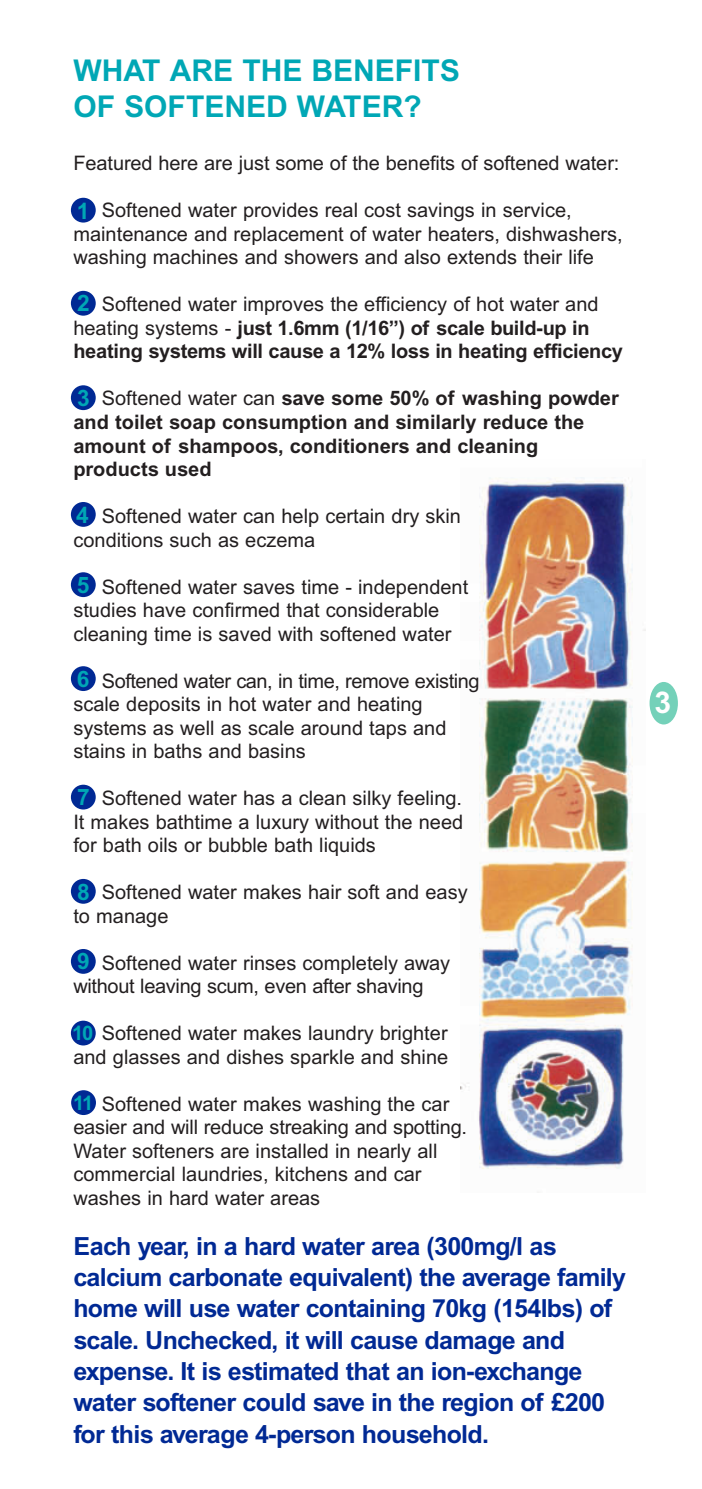
<style>
.page{position:relative;width:702px;height:1489px;background:#fff}
.page>*{position:absolute;margin:0;border:0;box-sizing:border-box;transform-origin:0 0}
.t1{font:700 30px/36px "Arial";color:#00a7b5}
.t2{font:700 30px "Arial";color:#fff}
.t3{font:700 25px/31.2px "Arial";letter-spacing:-.03em;color:#002994}
.t4{font:700 22.75px "Arial";color:#00a7b5}
.t5{font:20px/23.5px "Arial";color:#231f20}
.t6{font:700 20px/23.5px "Arial";color:#231f20}
.s1{font-weight:400}
.s2{font-weight:700;color:#00a7b5}
</style>
<div class="page">
<img style="left:460px;top:477px;width:185px;height:692px">
<div style="left:649px;top:682px;width:29px;height:42px;background:#74d1b9;border-radius:50%"></div>
<div style="left:71px;top:198px;width:25px;height:24px;background:#002994;border-radius:50%"></div>
<div style="left:71px;top:291px;width:25px;height:24px;background:#002994;border-radius:50%"></div>
<div style="left:71px;top:385px;width:25px;height:25px;background:#002994;border-radius:50%"></div>
<div style="left:71px;top:502px;width:25px;height:25px;background:#002994;border-radius:50%"></div>
<div style="left:71px;top:572px;width:25px;height:25px;background:#002994;border-radius:50%"></div>
<div style="left:71px;top:666px;width:25px;height:25px;background:#002994;border-radius:50%"></div>
<div style="left:71px;top:784px;width:25px;height:25px;background:#002994;border-radius:50%"></div>
<div style="left:71px;top:878px;width:25px;height:25px;background:#002994;border-radius:50%"></div>
<div style="left:71px;top:948px;width:25px;height:25px;background:#002994;border-radius:50%"></div>
<div style="left:71px;top:1020px;width:25px;height:25px;background:#002994;border-radius:50%"></div>
<div style="left:71px;top:1090px;width:25px;height:24px;background:#002994;border-radius:50%"></div>
<h1 class="t1" style="left:73px;top:55px;width:388px">WHAT ARE THE BENEFITS<br>OF SOFTENED WATER?</h1>
<p class="t5" style="left:73px;top:153px;width:547px">Featured here are just some of the benefits of softened water:</p>
<p class="t5" style="left:73px;top:200px;width:551px;text-indent:28px">Softened water provides real cost savings in service, maintenance and replacement of water heaters, dishwashers, washing machines and showers and also extends their life</p>
<p class="t6" style="left:73px;top:294px;width:551px;text-indent:28px"><span class="s1">Softened water improves the efficiency of hot water and heating systems -</span> just 1.6mm (1/16”) of scale build-up in heating systems will cause a 12% loss in heating efficiency</p>
<p class="t6" style="left:73px;top:388px;width:547px;text-indent:28px"><span class="s1">Softened water can</span> save some 50% of washing powder and toilet soap consumption and similarly reduce the amount of shampoos, conditioners and cleaning products used</p>
<p class="t5" style="left:73px;top:506px;width:389px;text-indent:28px">Softened water can help certain dry skin conditions such as eczema</p>
<p class="t5" style="left:73px;top:576px;width:396px;text-indent:28px">Softened water saves time - independent studies have confirmed that considerable cleaning time is saved with softened water</p>
<p class="t5" style="left:73px;top:670px;width:408px;text-indent:28px">Softened water can, in time, remove existing scale deposits in hot water and heating systems as well as scale around taps and stains in baths and basins</p>
<p class="t5" style="left:73px;top:788px;width:391px;text-align:justify;text-indent:28px">Softened water has a clean silky feeling.<br>It makes bathtime a luxury without the need for bath oils or bubble bath liquids</p>
<p class="t5" style="left:73px;top:882px;width:396px;text-indent:28px">Softened water makes hair soft and easy to manage</p>
<p class="t5" style="left:73px;top:952px;width:378px;text-indent:28px">Softened water rinses completely away without leaving scum, even after shaving</p>
<p class="t5" style="left:72px;top:1023px;width:377px"><span class="s2">10</span> Softened water makes laundry brighter and glasses and dishes sparkle and shine</p>
<p class="t5" style="left:73px;top:1093px;width:395px"><span class="s2">11</span> Softened water makes washing the car easier and will reduce streaking and spotting.<br>Water softeners are installed in nearly all commercial laundries, kitchens and car washes in hard water areas</p>
<p class="t3" style="left:73px;top:1232px;width:554px">Each year, in a hard water area (300mg/l as calcium carbonate equivalent) the average family home will use water containing 70kg (154lbs) of scale. Unchecked, it will cause damage and expense. It is estimated that an ion-exchange water softener could save in the region of £200 for this average 4-person household.</p>
<p class="t4" style="left:77px;top:202px;width:14px">1</p>
<p class="t4" style="left:77px;top:295px;width:14px">2</p>
<p class="t4" style="left:77px;top:389px;width:14px">3</p>
<p class="t4" style="left:76px;top:506px;width:14px">4</p>
<p class="t4" style="left:77px;top:576px;width:14px">5</p>
<p class="t4" style="left:77px;top:670px;width:14px">6</p>
<p class="t4" style="left:77px;top:789px;width:14px">7</p>
<p class="t4" style="left:77px;top:883px;width:14px">8</p>
<p class="t4" style="left:77px;top:952px;width:14px">9</p>
<h1 class="t2" style="left:654px;top:691px;width:18px">3</h1>
</div>
